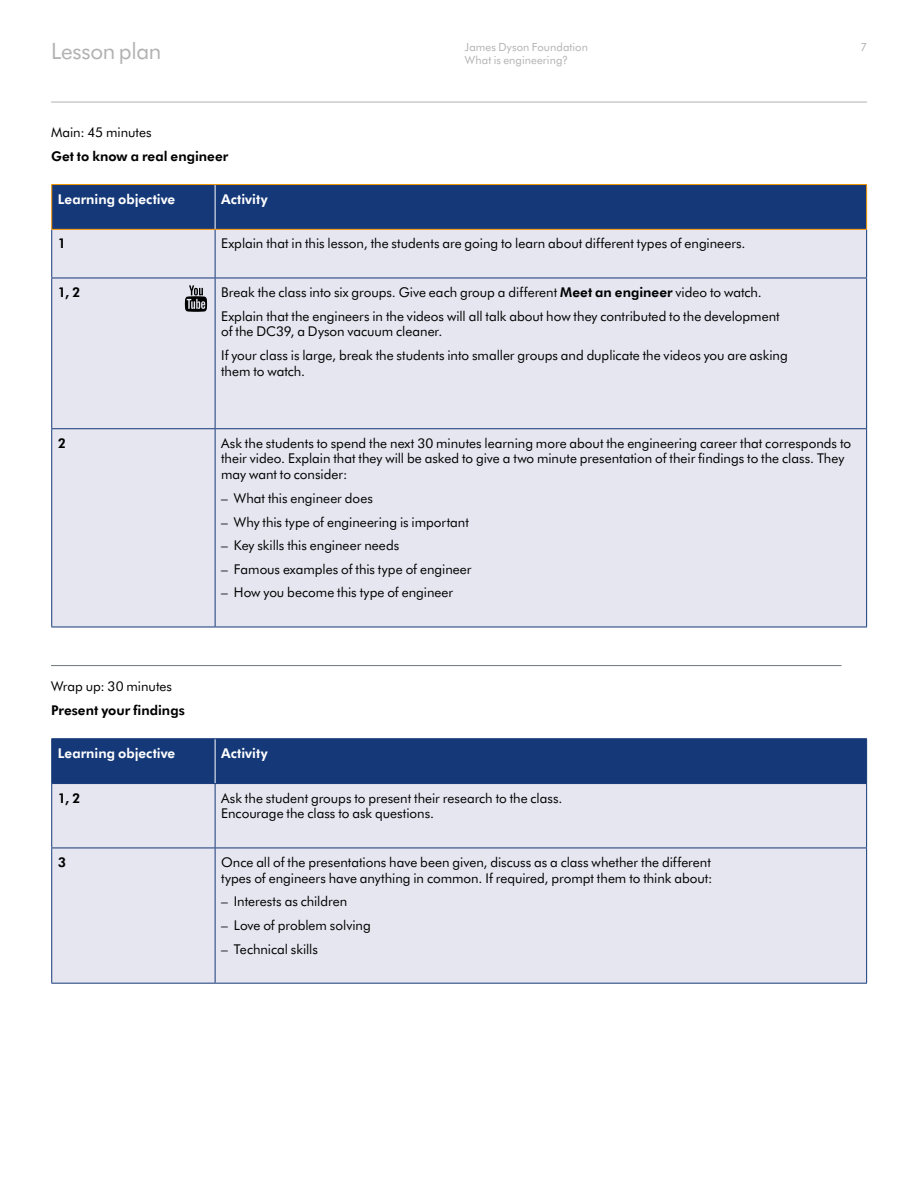
<style>
.page{position:relative;width:918px;height:1188px;background:#fff}
.page>*{position:absolute;margin:0;border:0;box-sizing:border-box;transform-origin:0 0}
.t1{font:22.5px "Futura BT";letter-spacing:-.015em;color:#b3b2b2}
.t2{font:13.5px/15.8px "Futura BT";color:#000}
.t3{font:800 13.5px "Futura BT";letter-spacing:.005em;color:#000}
.t4{font:800 13.5px "Futura BT";letter-spacing:.005em;color:#fff}
.t5{font:11.25px "Futura BT";letter-spacing:.01em;color:#b3b2b2}
.s1{font-weight:800}
</style>
<div class="page">
<hr style="left:51px;top:102px;width:816px;height:1px;background:#b3b2b2">
<hr style="left:51px;top:665px;width:790px;height:1px;background:#6d767a">
<div style="left:52px;top:185px;width:814px;height:44px;background:#153878"></div>
<div style="left:52px;top:230px;width:814px;height:397px;background:#e6e6f1"></div>
<hr style="left:215px;top:185px;width:1px;height:44px;background:#fff">
<hr style="left:51px;top:184px;width:164px;height:1px;background:#f39200">
<hr style="left:51px;top:185px;width:1px;height:44px;background:#f39200">
<hr style="left:215px;top:184px;width:652px;height:1px;background:#f39200">
<hr style="left:866px;top:185px;width:1px;height:44px;background:#f39200">
<hr style="left:51px;top:229px;width:164px;height:1px;background:#f39200">
<hr style="left:215px;top:229px;width:652px;height:1px;background:#f39200">
<hr style="left:51px;top:230px;width:1px;height:48px;background:#153878">
<hr style="left:215px;top:230px;width:1px;height:48px;background:#153878">
<hr style="left:866px;top:230px;width:1px;height:48px;background:#153878">
<hr style="left:51px;top:278px;width:164px;height:1px;background:#153878">
<hr style="left:51px;top:278px;width:1px;height:150px;background:#153878">
<hr style="left:215px;top:278px;width:652px;height:1px;background:#153878">
<hr style="left:215px;top:278px;width:1px;height:150px;background:#153878">
<hr style="left:866px;top:278px;width:1px;height:150px;background:#153878">
<hr style="left:51px;top:428px;width:164px;height:1px;background:#153878">
<hr style="left:51px;top:429px;width:1px;height:198px;background:#153878">
<hr style="left:215px;top:428px;width:652px;height:1px;background:#153878">
<hr style="left:215px;top:429px;width:1px;height:198px;background:#153878">
<hr style="left:866px;top:429px;width:1px;height:198px;background:#153878">
<hr style="left:51px;top:627px;width:164px;height:1px;background:#153878">
<hr style="left:215px;top:627px;width:652px;height:1px;background:#153878">
<div style="left:52px;top:739px;width:814px;height:44px;background:#153878"></div>
<div style="left:52px;top:784px;width:814px;height:199px;background:#e6e6f1"></div>
<hr style="left:215px;top:739px;width:1px;height:44px;background:#fff">
<hr style="left:51px;top:738px;width:164px;height:1px;background:#153878">
<hr style="left:51px;top:739px;width:1px;height:44px;background:#153878">
<hr style="left:215px;top:738px;width:652px;height:1px;background:#153878">
<hr style="left:866px;top:739px;width:1px;height:44px;background:#153878">
<hr style="left:51px;top:783px;width:164px;height:1px;background:#153878">
<hr style="left:215px;top:783px;width:652px;height:1px;background:#153878">
<hr style="left:51px;top:784px;width:1px;height:64px;background:#153878">
<hr style="left:215px;top:784px;width:1px;height:64px;background:#153878">
<hr style="left:866px;top:784px;width:1px;height:64px;background:#153878">
<hr style="left:51px;top:848px;width:164px;height:1px;background:#153878">
<hr style="left:51px;top:848px;width:1px;height:135px;background:#153878">
<hr style="left:215px;top:848px;width:652px;height:1px;background:#153878">
<hr style="left:215px;top:848px;width:1px;height:135px;background:#153878">
<hr style="left:866px;top:848px;width:1px;height:135px;background:#153878">
<hr style="left:51px;top:983px;width:164px;height:1px;background:#153878">
<hr style="left:215px;top:983px;width:652px;height:1px;background:#153878">
<svg style="left:185px;top:285px;width:22px;height:27px"></svg>
<h1 class="t1" style="left:51px;top:36px;width:112px">Lesson plan</h1>
<p class="t2" style="left:51px;top:124px;width:102px">Main: 45 minutes</p>
<p class="t3" style="left:51px;top:147px;width:179px">Get to know a real engineer</p>
<p class="t5" style="left:465px;top:39px;width:125px">James Dyson Foundation</p>
<p class="t5" style="left:860px;top:39px;width:8px">7</p>
<p class="t5" style="left:465px;top:53px;width:104px">What is engineering?</p>
<p class="t4" style="left:58px;top:190px;width:119px">Learning objective</p>
<p class="t4" style="left:221px;top:190px;width:48px">Activity</p>
<p class="t3" style="left:58px;top:234px;width:10px">1</p>
<p class="t2" style="left:221px;top:235px;width:526px">Explain that in this lesson, the students are going to learn about different types of engineers.</p>
<p class="t3" style="left:58px;top:283px;width:24px">1, 2</p>
<p class="t2" style="left:221px;top:280px;width:560px;line-height:23.7px">Break the class into six groups. Give each group a different <span class="s1">Meet an engineer</span> video to watch.<br>Explain that the engineers in the videos will all talk about how they contributed to the development</p>
<p class="t2" style="left:221px;top:319px;width:568px;line-height:23.7px">of the DC39, a Dyson vacuum cleaner.<br>If your class is large, break the students into smaller groups and duplicate the videos you are asking</p>
<p class="t2" style="left:221px;top:363px;width:86px">them to watch.</p>
<p class="t3" style="left:58px;top:434px;width:10px">2</p>
<p class="t2" style="left:221px;top:435px;width:631px">Ask the students to spend the next 30 minutes learning more about the engineering career that corresponds to their video. Explain that they will be asked to give a two minute presentation of their findings to the class. They may want to consider:</p>
<p class="t2" style="left:221px;top:490px;width:153px">– What this engineer does</p>
<p class="t2" style="left:221px;top:513px;width:249px">– Why this type of engineering is important</p>
<p class="t2" style="left:221px;top:537px;width:180px">– Key skills this engineer needs</p>
<p class="t2" style="left:221px;top:561px;width:252px">– Famous examples of this type of engineer</p>
<p class="t2" style="left:221px;top:584px;width:234px">– How you become this type of engineer</p>
<p class="t2" style="left:51px;top:678px;width:122px">Wrap up: 30 minutes</p>
<p class="t3" style="left:51px;top:701px;width:135px">Present your findings</p>
<p class="t4" style="left:58px;top:744px;width:119px">Learning objective</p>
<p class="t4" style="left:221px;top:744px;width:48px">Activity</p>
<p class="t3" style="left:58px;top:789px;width:24px">1, 2</p>
<p class="t2" style="left:221px;top:789px;width:343px">Ask the student groups to present their research to the class.<br>Encourage the class to ask questions.</p>
<p class="t3" style="left:58px;top:853px;width:10px">3</p>
<p class="t2" style="left:221px;top:854px;width:493px">Once all of the presentations have been given, discuss as a class whether the different types of engineers have anything in common. If required, prompt them to think about:</p>
<p class="t2" style="left:221px;top:893px;width:128px">– Interests as children</p>
<p class="t2" style="left:221px;top:917px;width:151px">– Love of problem solving</p>
<p class="t2" style="left:221px;top:940px;width:98px">– Technical skills</p>
</div>
